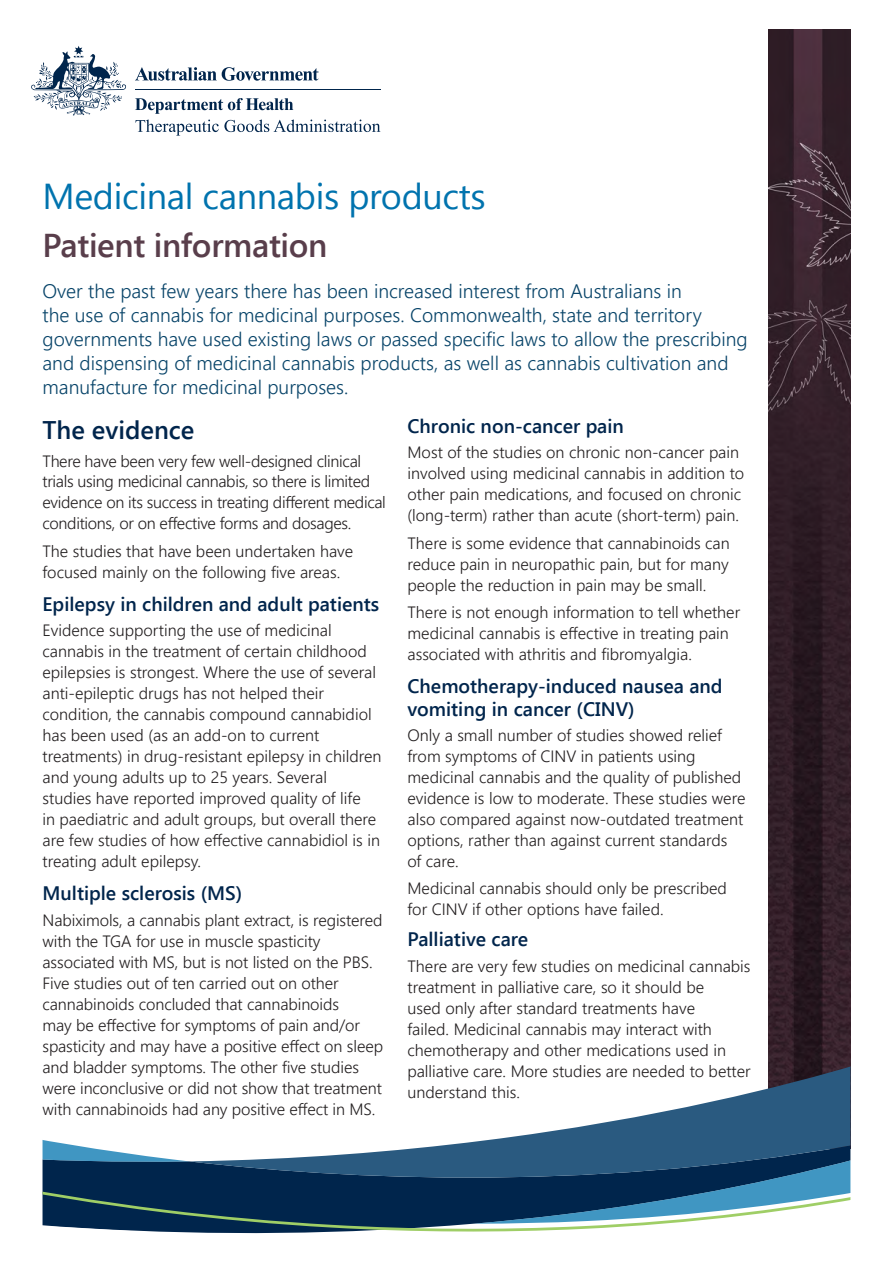
<style>
.page{position:relative;width:893px;height:1263px;background:#fff}
.page>*{position:absolute;margin:0;border:0;box-sizing:border-box;transform-origin:0 0}
.t1{font:36px "Segoe UI";letter-spacing:-.01em;color:#0073ae}
.t2{font:600 33px "Segoe UI";letter-spacing:-.01em;color:#593e4b}
.t3{font:600 25.5px "Segoe UI";color:#00254c}
.Body_-_intro{font:300 19.5px/24px "Segoe UI";color:#084469}
.t4{font:600 19.5px/22.5px "Segoe UI";color:#00254c}
.Body_-_black{font:300 16.35px/21px "Segoe UI";color:#231f20}
.Body_-_black-2{font:300 16.35px/21px "Segoe UI";letter-spacing:-.02em;color:#231f20}
</style>
<div class="page">
<img style="left:768px;top:30px;width:82px;height:977px">
<svg style="left:135px;top:67px;width:183px;height:14px"></svg>
<svg style="left:31px;top:46px;width:95px;height:69px"></svg>
<hr style="left:135px;top:89px;width:246px;height:1px;background:#00254c">
<svg style="left:135px;top:98px;width:158px;height:16px"></svg>
<svg style="left:135px;top:120px;width:245px;height:16px"></svg>
<svg style="left:608px;top:1007px;width:242px;height:115px"></svg>
<svg style="left:539px;top:1122px;width:311px;height:11px;background:#426c8e"></svg>
<svg style="left:43px;top:1133px;width:807px;height:101px"></svg>
<h1 class="t1" style="left:43px;top:171px;width:445px">Medicinal cannabis products</h1>
<h2 class="t2" style="left:43px;top:222px;width:286px">Patient information</h2>
<p class="Body_-_intro" style="left:43px;top:278px;width:707px">Over the past few years there has been increased interest from Australians in<br>the use of cannabis for medicinal purposes. Commonwealth, state and territory governments have used existing laws or passed specific laws to allow the prescribing and dispensing of medicinal cannabis products, as well as cannabis cultivation and manufacture for medicinal purposes.</p>
<h3 class="t3" style="left:43px;top:412px;width:153px">The evidence</h3>
<p class="Body_-_black-2" style="left:43px;top:449px;width:345px">There have been very few well-designed clinical trials using medicinal cannabis, so there is limited evidence on its success in treating different medical conditions, or on effective forms and dosages.</p>
<p class="Body_-_black" style="left:43px;top:540px;width:312px">The studies that have been undertaken have focused mainly on the following five areas.</p>
<h4 class="t4" style="left:43px;top:592px;width:338px">Epilepsy in children and adult patients</h4>
<p class="Body_-_black" style="left:43px;top:619px;width:340px">Evidence supporting the use of medicinal cannabis in the treatment of certain childhood epilepsies is strongest. Where the use of several anti-epileptic drugs has not helped their condition, the cannabis compound cannabidiol has been used (as an add-on to current treatments) in drug-resistant epilepsy in children and young adults up to 25 years. Several<br>studies have reported improved quality of life<br>in paediatric and adult groups, but overall there are few studies of how effective cannabidiol is in treating adult epilepsy.</p>
<h4 class="t4" style="left:43px;top:881px;width:201px">Multiple sclerosis (MS)</h4>
<p class="Body_-_black" style="left:43px;top:909px;width:342px">Nabiximols, a cannabis plant extract, is registered with the TGA for use in muscle spasticity associated with MS, but is not listed on the PBS.<br>Five studies out of ten carried out on other cannabinoids concluded that cannabinoids<br>may be effective for symptoms of pain and/or spasticity and may have a positive effect on sleep and bladder symptoms. The other five studies were inconclusive or did not show that treatment with cannabinoids had any positive effect in MS.</p>
<h4 class="t4" style="left:407px;top:414px;width:218px">Chronic non-cancer pain</h4>
<p class="Body_-_black" style="left:407px;top:441px;width:338px">Most of the studies on chronic non-cancer pain involved using medicinal cannabis in addition to other pain medications, and focused on chronic (long-term) rather than acute (short-term) pain.</p>
<p class="Body_-_black" style="left:407px;top:532px;width:324px;text-align:justify">There is some evidence that cannabinoids can reduce pain in neuropathic pain, but for many people the reduction in pain may be small.</p>
<p class="Body_-_black" style="left:407px;top:601px;width:334px">There is not enough information to tell whether medicinal cannabis is effective in treating pain associated with athritis and fibromyalgia.</p>
<h4 class="t4" style="left:407px;top:674px;width:317px">Chemotherapy-induced nausea and vomiting in cancer (CINV)</h4>
<p class="Body_-_black" style="left:407px;top:724px;width:339px">Only a small number of studies showed relief from symptoms of CINV in patients using medicinal cannabis and the quality of published evidence is low to moderate. These studies were also compared against now-outdated treatment options, rather than against current standards of care.</p>
<p class="Body_-_black" style="left:407px;top:877px;width:321px">Medicinal cannabis should only be prescribed for CINV if other options have failed.</p>
<h4 class="t4" style="left:407px;top:927px;width:122px">Palliative care</h4>
<p class="Body_-_black" style="left:407px;top:955px;width:345px">There are very few studies on medicinal cannabis treatment in palliative care, so it should be<br>used only after standard treatments have<br>failed. Medicinal cannabis may interact with chemotherapy and other medications used in palliative care. More studies are needed to better understand this.</p>
</div>
